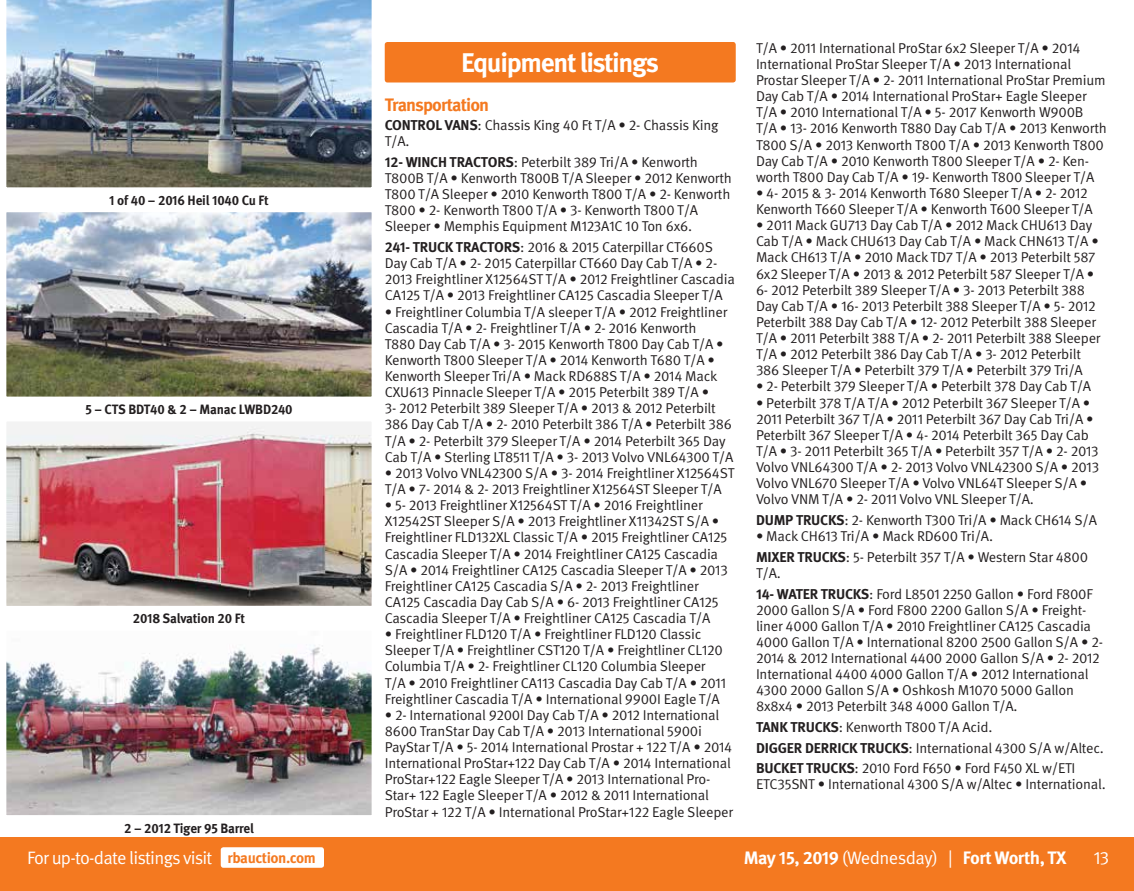
<style>
.page{position:relative;width:1134px;height:891px;background:#fff}
.page>*{position:absolute;margin:0;border:0;box-sizing:border-box;transform-origin:0 0}
.t1{font:700 27px "Meta Pro";letter-spacing:-.05em;color:#fff}
.t2{font:18px "Meta Pro";letter-spacing:-.045em;color:#fff}
.t3{font:700 18px "Meta Pro";letter-spacing:-.03em;color:#fff}
.t4{font:700 18px "Meta Pro";letter-spacing:-.05em;color:#f47920}
.t5{font:14.25px/16.2px "Meta Pro";letter-spacing:-.015em;color:#231f20}
.t6{font:700 13.5px "Meta Pro";letter-spacing:-.015em;color:#231f20}
.s1{font-weight:700}
.s2{font-weight:700;font-size:15px;color:#f47920}
.s3{font-weight:400}
</style>
<div class="page">
<div style="left:0;top:837px;width:1134px;height:54px;background:#f47920"></div>
<div style="left:221px;top:847px;width:103px;height:21px;background:#fff;border-radius:3px"></div>
<div style="left:385px;top:42px;width:351px;height:41px;background:#f47920;border-radius:3px"></div>
<img style="left:6px;top:0;width:366px;height:188px">
<img style="left:7px;top:213px;width:364px;height:183px">
<div style="left:3px;top:209px;width:372px;height:191px;border:3px solid #fff"></div>
<img style="left:7px;top:422px;width:364px;height:183px">
<div style="left:3px;top:418px;width:372px;height:191px;border:3px solid #fff"></div>
<img style="left:7px;top:645px;width:364px;height:169px">
<div style="left:3px;top:628px;width:372px;height:190px;border:3px solid #fff"></div>
<p class="t6" style="left:109px;top:190px;width:161px">1 of 40 – 2016 Heil 1040 Cu Ft</p>
<p class="t6" style="left:85px;top:399px;width:209px">5 – CTS BDT40 &amp; 2 – Manac LWBD240</p>
<p class="t6" style="left:133px;top:608px;width:114px">2018 Salvation 20 Ft</p>
<p class="t6" style="left:124px;top:817px;width:131px">2 – 2012 Tiger 95 Barrel</p>
<h1 class="t1" style="left:461px;top:42px;width:199px">Equipment listings</h1>
<p class="t4" style="left:385px;top:91px;width:106px">Transportation</p>
<p class="t5" style="left:385px;top:116px;width:335px"><span class="s1">CONTROL VANS</span>: Chassis King 40 Ft T/A • 2- Chassis King<br>T/A.</p>
<p class="t5" style="left:385px;top:153px;width:349px"><span class="s1">12- WINCH TRACTORS</span>: Peterbilt 389 Tri/A • Kenworth T800B T/A • Kenworth T800B T/A Sleeper • 2012 Kenworth T800 T/A Sleeper • 2010 Kenworth T800 T/A • 2- Kenworth T800 • 2- Kenworth T800 T/A • 3- Kenworth T800 T/A Sleeper • Memphis Equipment M123A1C 10 Ton 6x6.</p>
<p class="t5" style="left:385px;top:238px;width:352px"><span class="s1">241- TRUCK TRACTORS</span>: 2016 &amp; 2015 Caterpillar CT660S Day Cab T/A • 2- 2015 Caterpillar CT660 Day Cab T/A • 2- 2013 Freightliner X12564ST T/A • 2012 Freightliner Cascadia CA125 T/A • 2013 Freightliner CA125 Cascadia Sleeper T/A</p>
<p class="t5" style="left:385px;top:303px;width:350px">• Freightliner Columbia T/A sleeper T/A • 2012 Freightliner Cascadia T/A • 2- Freightliner T/A • 2- 2016 Kenworth<br>T880 Day Cab T/A • 3- 2015 Kenworth T800 Day Cab T/A • Kenworth T800 Sleeper T/A • 2014 Kenworth T680 T/A • Kenworth Sleeper Tri/A • Mack RD688S T/A • 2014 Mack CXU613 Pinnacle Sleeper T/A • 2015 Peterbilt 389 T/A •<br>3- 2012 Peterbilt 389 Sleeper T/A • 2013 &amp; 2012 Peterbilt 386 Day Cab T/A • 2- 2010 Peterbilt 386 T/A • Peterbilt 386<br>T/A • 2- Peterbilt 379 Sleeper T/A • 2014 Peterbilt 365 Day Cab T/A • Sterling LT8511 T/A • 3- 2013 Volvo VNL64300 T/A</p>
<p class="t5" style="left:385px;top:464px;width:351px">• 2013 Volvo VNL42300 S/A • 3- 2014 Freightliner X12564ST<br>T/A • 7- 2014 &amp; 2- 2013 Freightliner X12564ST Sleeper T/A</p>
<p class="t5" style="left:385px;top:496px;width:345px">• 5- 2013 Freightliner X12564ST T/A • 2016 Freightliner X12542ST Sleeper S/A • 2013 Freightliner X11342ST S/A • Freightliner FLD132XL Classic T/A • 2015 Freightliner CA125<br>Cascadia Sleeper T/A • 2014 Freightliner CA125 Cascadia S/A • 2014 Freightliner CA125 Cascadia Sleeper T/A • 2013<br>Freightliner CA125 Cascadia S/A • 2- 2013 Freightliner CA125 Cascadia Day Cab S/A • 6- 2013 Freightliner CA125<br>Cascadia Sleeper T/A • Freightliner CA125 Cascadia T/A</p>
<p class="t5" style="left:385px;top:625px;width:343px">• Freightliner FLD120 T/A • Freightliner FLD120 Classic Sleeper T/A • Freightliner CST120 T/A • Freightliner CL120<br>Columbia T/A • 2- Freightliner CL120 Columbia Sleeper T/A • 2010 Freightliner CA113 Cascadia Day Cab T/A • 2011<br>Freightliner Cascadia T/A • International 9900I Eagle T/A</p>
<p class="t5" style="left:385px;top:706px;width:350px">• 2- International 9200I Day Cab T/A • 2012 International 8600 TranStar Day Cab T/A • 2013 International 5900i PayStar T/A • 5- 2014 International Prostar + 122 T/A • 2014<br>International ProStar+122 Day Cab T/A • 2014 International ProStar+122 Eagle Sleeper T/A • 2013 International Pro-Star+ 122 Eagle Sleeper T/A • 2012 &amp; 2011 International ProStar + 122 T/A • International ProStar+122 Eagle Sleeper</p>
<p class="t5" style="left:756px;top:39px;width:352px">T/A • 2011 International ProStar 6x2 Sleeper T/A • 2014<br>International ProStar Sleeper T/A • 2013 International Prostar Sleeper T/A • 2- 2011 International ProStar Premium Day Cab T/A • 2014 International ProStar+ Eagle Sleeper T/A • 2010 International T/A • 5- 2017 Kenworth W900B T/A • 13- 2016 Kenworth T880 Day Cab T/A • 2013 Kenworth T800 S/A • 2013 Kenworth T800 T/A • 2013 Kenworth T800<br>Day Cab T/A • 2010 Kenworth T800 Sleeper T/A • 2- Ken&shy;worth T800 Day Cab T/A • 19- Kenworth T800 Sleeper T/A</p>
<p class="t5" style="left:756px;top:184px;width:338px">• 4- 2015 &amp; 3- 2014 Kenworth T680 Sleeper T/A • 2- 2012<br>Kenworth T660 Sleeper T/A • Kenworth T600 Sleeper T/A</p>
<p class="t5" style="left:756px;top:216px;width:346px">• 2011 Mack GU713 Day Cab T/A • 2012 Mack CHU613 Day Cab T/A • Mack CHU613 Day Cab T/A • Mack CHN613 T/A • Mack CH613 T/A • 2010 Mack TD7 T/A • 2013 Peterbilt 587<br>6x2 Sleeper T/A • 2013 &amp; 2012 Peterbilt 587 Sleeper T/A • 6- 2012 Peterbilt 389 Sleeper T/A • 3- 2013 Peterbilt 388<br>Day Cab T/A • 16- 2013 Peterbilt 388 Sleeper T/A • 5- 2012<br>Peterbilt 388 Day Cab T/A • 12- 2012 Peterbilt 388 Sleeper T/A • 2011 Peterbilt 388 T/A • 2- 2011 Peterbilt 388 Sleeper T/A • 2012 Peterbilt 386 Day Cab T/A • 3- 2012 Peterbilt 386 Sleeper T/A • Peterbilt 379 T/A • Peterbilt 379 Tri/A</p>
<p class="t5" style="left:756px;top:378px;width:337px">• 2- Peterbilt 379 Sleeper T/A • Peterbilt 378 Day Cab T/A</p>
<p class="t5" style="left:756px;top:394px;width:345px">• Peterbilt 378 T/A T/A • 2012 Peterbilt 367 Sleeper T/A • 2011 Peterbilt 367 T/A • 2011 Peterbilt 367 Day Cab Tri/A • Peterbilt 367 Sleeper T/A • 4- 2014 Peterbilt 365 Day Cab T/A • 3- 2011 Peterbilt 365 T/A • Peterbilt 357 T/A • 2- 2013<br>Volvo VNL64300 T/A • 2- 2013 Volvo VNL42300 S/A • 2013<br>Volvo VNL670 Sleeper T/A • Volvo VNL64T Sleeper S/A • Volvo VNM T/A • 2- 2011 Volvo VNL Sleeper T/A.</p>
<p class="t5" style="left:756px;top:511px;width:343px"><span class="s1">DUMP TRUCKS</span>: 2- Kenworth T300 Tri/A • Mack CH614 S/A</p>
<p class="t5" style="left:756px;top:525px;width:334px;line-height:20.5px">• Mack CH613 Tri/A • Mack RD600 Tri/A.<br><span class="s1">MIXER TRUCKS</span>: 5- Peterbilt 357 T/A • Western Star 4800</p>
<p class="t5" style="left:756px;top:562px;width:338px;line-height:20.5px">T/A.<br><span class="s1">14- WATER TRUCKS</span>: Ford L8501 2250 Gallon • Ford F800F</p>
<p class="t5" style="left:756px;top:601px;width:349px">2000 Gallon S/A • Ford F800 2200 Gallon S/A • Freight&shy;liner 4000 Gallon T/A • 2010 Freightliner CA125 Cascadia 4000 Gallon T/A • International 8200 2500 Gallon S/A • 2- 2014 &amp; 2012 International 4400 2000 Gallon S/A • 2- 2012<br>International 4400 4000 Gallon T/A • 2012 International 4300 2000 Gallon S/A • Oshkosh M1070 5000 Gallon 8x8x4 • 2013 Peterbilt 348 4000 Gallon T/A.</p>
<p class="t5" style="left:756px;top:716px;width:349px;line-height:20.5px"><span class="s1">TANK TRUCKS</span>: Kenworth T800 T/A Acid.<br><span class="s1">DIGGER DERRICK TRUCKS</span>: International 4300 S/A w/Altec.<br><span class="s1">BUCKET TRUCKS</span>: 2010 Ford F650 • Ford F450 XL w/ETI</p>
<p class="t5" style="left:756px;top:775px;width:351px">ETC35SNT • International 4300 S/A w/Altec • International.</p>
<p class="t2" style="left:27px;top:844px;width:290px">For up-to-date listings visit <span class="s2">rbauction.com</span></p>
<p class="t3" style="left:744px;top:844px;width:324px">May 15, 2019 <span class="s3">(Wednesday) |</span> Fort Worth, TX</p>
<p class="t2" style="left:1094px;top:844px;width:17px">13</p>
</div>
